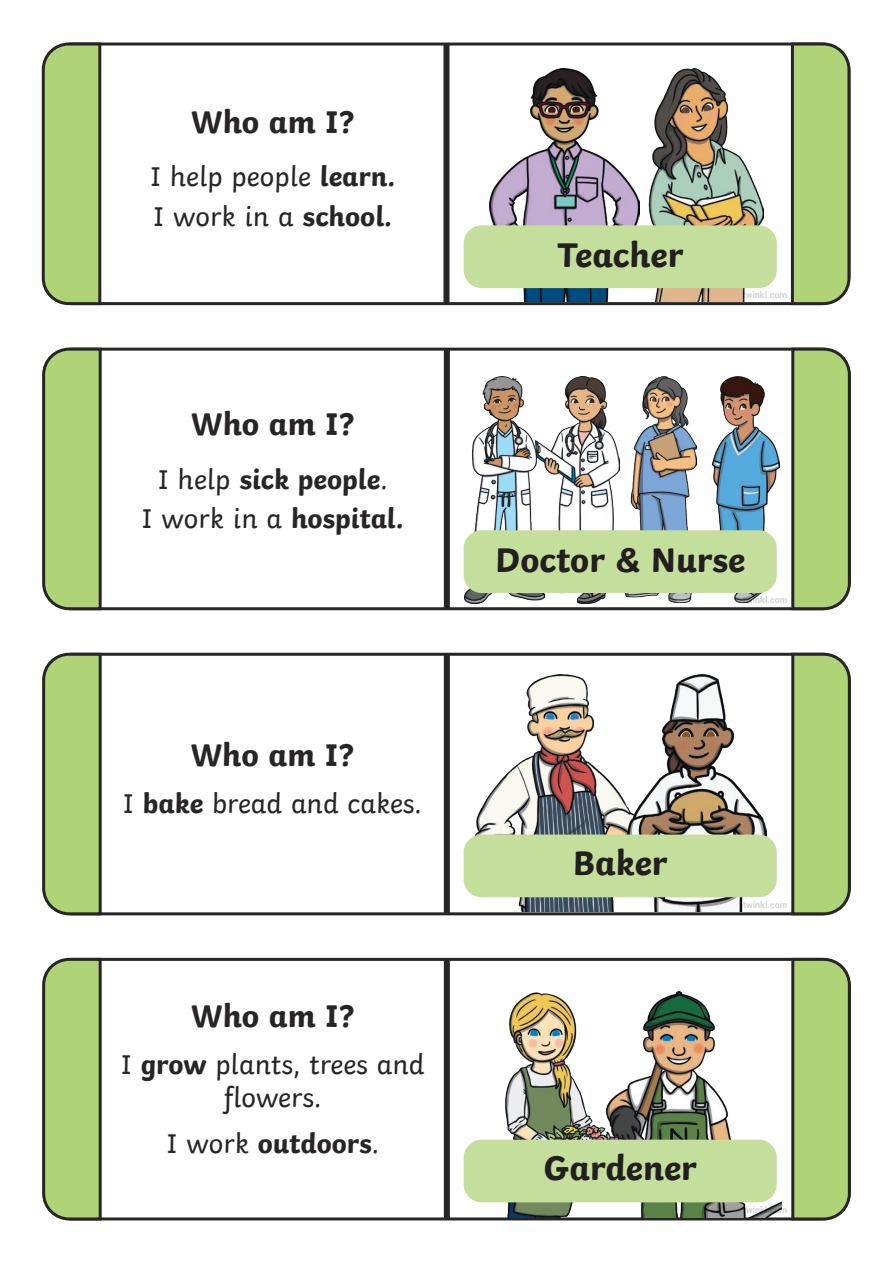
<style>
.page{position:relative;width:893px;height:1263px;background:#fff}
.page>*{position:absolute;margin:0;border:0;box-sizing:border-box;transform-origin:0 0}
.KS1_Body_Copy{font:700 36px "Twinkl";color:#231f20}
.KS1_Body_Copy-2{font:700 33px "Twinkl";color:#282526}
.KS1_Body_Copy-3{font:28.5px/33px "Twinkl";color:#282526;text-align:center}
.KS1_Body_Copy-4{font:700 28.5px "Twinkl";color:#282526}
.t1{font:700 9px "Roboto";color:#d2d3d5}
.s1{font-weight:700}
.s2{font-weight:400}
</style>
<div class="page">
<div style="left:443px;top:44px;width:6px;height:260px;background:#282526"></div>
<div style="left:43px;top:43px;width:807px;height:262px;border:3px solid #282526;border-radius:28px"></div>
<svg style="left:41px;top:42px;width:62px;height:264px;background:#a6c578"></svg>
<svg style="left:789px;top:42px;width:62px;height:264px;background:#a1bf74"></svg>
<div style="left:444px;top:349px;width:6px;height:260px;background:#282526"></div>
<div style="left:43px;top:348px;width:808px;height:262px;border:3px solid #282526;border-radius:28px"></div>
<svg style="left:42px;top:347px;width:61px;height:264px;background:#a2c173"></svg>
<svg style="left:790px;top:347px;width:61px;height:264px;background:#a2c173"></svg>
<div style="left:444px;top:654px;width:6px;height:260px;background:#282526"></div>
<div style="left:43px;top:653px;width:808px;height:262px;border:3px solid #282526;border-radius:28px"></div>
<svg style="left:42px;top:652px;width:61px;height:264px;background:#a2c174"></svg>
<svg style="left:790px;top:652px;width:61px;height:264px;background:#a2c173"></svg>
<div style="left:444px;top:959px;width:6px;height:260px;background:#282526"></div>
<div style="left:43px;top:958px;width:808px;height:262px;border:3px solid #282526;border-radius:28px"></div>
<svg style="left:42px;top:957px;width:61px;height:264px;background:#a2c174"></svg>
<svg style="left:790px;top:957px;width:61px;height:264px;background:#a2c173"></svg>
<img style="left:545px;top:376px;width:74px;height:228px">
<img style="left:464px;top:376px;width:81px;height:228px">
<img style="left:625px;top:376px;width:71px;height:226px">
<img style="left:711px;top:376px;width:68px;height:226px">
<img style="left:474px;top:674px;width:153px;height:238px">
<img style="left:627px;top:674px;width:139px;height:238px">
<img style="left:649px;top:991px;width:132px;height:226px">
<img style="left:502px;top:992px;width:147px;height:225px">
<img style="left:489px;top:68px;width:144px;height:234px">
<img style="left:633px;top:68px;width:130px;height:234px">
<div style="left:464px;top:225px;width:313px;height:63px;background:#c4df9b;border-radius:18px"></div>
<div style="left:464px;top:530px;width:313px;height:63px;background:#c4df9b;border-radius:18px"></div>
<div style="left:464px;top:834px;width:313px;height:63px;background:#c4df9b;border-radius:18px"></div>
<div style="left:464px;top:1140px;width:313px;height:62px;background:#c4df9b;border-radius:18px"></div>
<p class="KS1_Body_Copy-2" style="left:191px;top:95px;width:165px">Who am I?</p>
<p class="KS1_Body_Copy-3" style="left:150px;top:158px;width:247px">I help people <span class="s1">learn.</span></p>
<p class="KS1_Body_Copy-3" style="left:153px;top:197px;width:241px">I work in a <span class="s1">school.</span></p>
<p class="KS1_Body_Copy-2" style="left:191px;top:397px;width:165px">Who am I?</p>
<p class="KS1_Body_Copy-4" style="left:158px;top:455px;width:231px"><span class="s2">I help</span> sick people<span class="s2">.</span></p>
<p class="KS1_Body_Copy-4" style="left:142px;top:495px;width:264px"><span class="s2">I work in a</span> hospital.</p>
<p class="KS1_Body_Copy-2" style="left:191px;top:728px;width:165px">Who am I?</p>
<p class="KS1_Body_Copy-3" style="left:123px;top:785px;width:301px">I <span class="s1">bake</span> bread and cakes.</p>
<p class="KS1_Body_Copy-2" style="left:191px;top:989px;width:165px">Who am I?</p>
<p class="KS1_Body_Copy-3" style="left:121px;top:1046px;width:305px">I <span class="s1">grow</span> plants, trees and flowers.</p>
<p class="KS1_Body_Copy-4" style="left:166px;top:1120px;width:214px"><span class="s2">I work</span> outdoors<span class="s2">.</span></p>
<p class="KS1_Body_Copy" style="left:557px;top:225px;width:128px">Teacher</p>
<p class="t1" style="left:743px;top:288px;width:46px">twinkl.com</p>
<p class="KS1_Body_Copy" style="left:495px;top:530px;width:251px">Doctor &amp; Nurse</p>
<p class="t1" style="left:743px;top:593px;width:46px">twinkl.com</p>
<p class="KS1_Body_Copy" style="left:573px;top:833px;width:96px">Baker</p>
<p class="t1" style="left:743px;top:898px;width:46px">twinkl.com</p>
<p class="KS1_Body_Copy" style="left:544px;top:1138px;width:155px">Gardener</p>
<p class="t1" style="left:743px;top:1203px;width:46px">twinkl.com</p>
</div>
